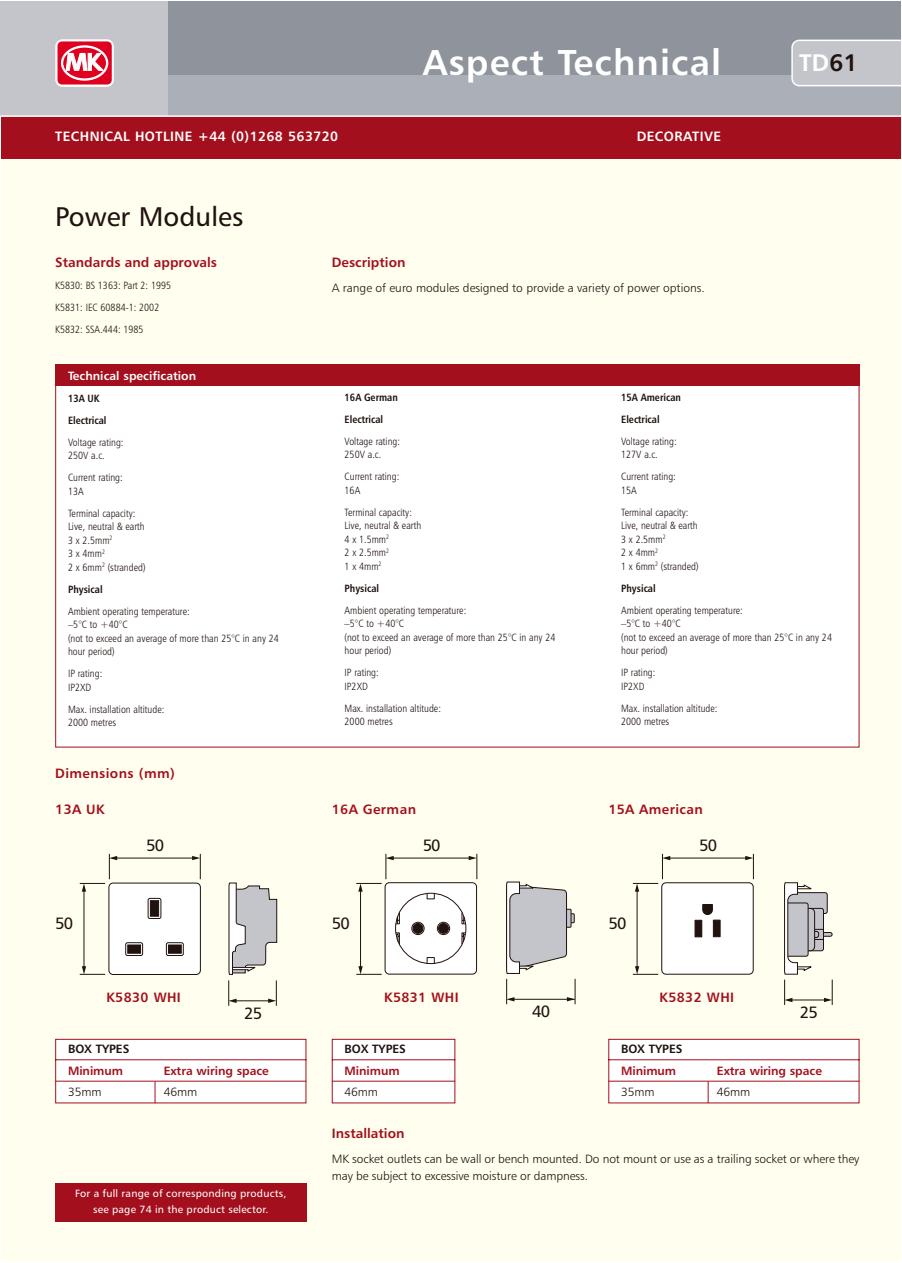
<style>
.page{position:relative;width:902px;height:1263px;background:#fff}
.page>*{position:absolute;margin:0;border:0;box-sizing:border-box;transform-origin:0 0}
.t1{font:36px "Humanist 777 BT Bold B";letter-spacing:.03em;color:#fff}
.t2{font:27px "Humanist 777 BT Roman B";color:#1f120f}
.t3{font:24px "Humanist 777 BT Bold B";color:#fff}
.t4{font:16.35px "Humanist 777 BT Roman B";letter-spacing:-.05em;color:#1f120f}
.t5{font:13.5px "Humanist 777 BT Bold B";letter-spacing:.03em;color:#a30f1c}
.t6{font:13.5px "Humanist 777 BT Bold B";color:#a30f1c}
.t7{font:13.5px "Humanist 777 BT Bold B";letter-spacing:.03em;color:#fff}
.t8{font:12px/16.5px "Humanist 777 BT Light B";letter-spacing:-.005em;color:#1f120f}
.t9{font:12px "Humanist 777 BT Bold B";letter-spacing:-.005em;color:#a30f1c}
.t10{font:12px "Humanist 777 BT Bold B";letter-spacing:-.005em;color:#1f120f}
.t11{font:12px "Humanist 777 BT Bold B";color:#fff}
.t12{font:10.5px/13.5px "Humanist 777 BT Light Condensed B";color:#1f120f}
.t13{font:10.5px/22px "Humanist 777 BT Bold Condensed B";color:#1f120f}
.t14{font:10.5px/16.5px "Humanist 777 BT Roman B";letter-spacing:.015em;color:#fff;text-align:center}
.s1{color:#1f120f}
</style>
<div class="page">
<div style="left:1px;top:1px;width:899px;height:1261px;background:#fffeef"></div>
<div style="left:1px;top:1px;width:899px;height:115px;background:#8f949c"></div>
<div style="left:1px;top:75px;width:899px;height:41px;background:#aaafb8"></div>
<div style="left:1px;top:116px;width:899px;height:43px;background:#a30f1c"></div>
<div style="left:1px;top:1px;width:167px;height:115px;background:#c3c5ca"></div>
<svg style="left:55px;top:39px;width:59px;height:48px"></svg>
<svg style="left:58px;top:42px;width:53px;height:42px"></svg>
<div style="left:61px;top:45px;width:47px;height:36px;border:2px solid #fff;border-radius:50%"></div>
<svg style="left:66px;top:53px;width:37px;height:17px"></svg>
<hr style="left:1px;top:115px;width:899px;height:2px;background:#fff">
<div style="left:791px;top:40px;width:109px;height:46px;background:#c3c5ca"></div>
<div style="left:56px;top:365px;width:803px;height:382px;background:#fff"></div>
<div style="left:55px;top:365px;width:804px;height:21px;background:#a30f1c"></div>
<div style="left:108px;top:883px;width:93px;height:92px;background:#fff;border:1px solid #1f120f;border-radius:4px"></div>
<div style="left:148px;top:898px;width:13px;height:21px;border:1px solid #1f120f;border-radius:2px"></div>
<div style="left:150px;top:900px;width:9px;height:16px;background:#1f120f;border:1px solid #1f120f"></div>
<div style="left:125px;top:942px;width:18px;height:14px;border:1px solid #1f120f;border-radius:2px"></div>
<div style="left:127px;top:945px;width:14px;height:8px;background:#1f120f;border:1px solid #1f120f"></div>
<div style="left:166px;top:942px;width:18px;height:14px;border:1px solid #1f120f;border-radius:2px"></div>
<div style="left:168px;top:945px;width:13px;height:8px;background:#1f120f"></div>
<hr style="left:116px;top:858px;width:79px;height:1px;background:#1f120f">
<svg style="left:192px;top:854px;width:9px;height:25px"></svg>
<hr style="left:84px;top:888px;width:1px;height:81px;background:#1f120f">
<svg style="left:80px;top:854px;width:37px;height:38px"></svg>
<svg style="left:80px;top:966px;width:25px;height:9px"></svg>
<svg style="left:228px;top:882px;width:49px;height:124px"></svg>
<svg style="left:356px;top:854px;width:121px;height:121px"></svg>
<svg style="left:506px;top:881px;width:69px;height:123px"></svg>
<div style="left:785px;top:892px;width:42px;height:22px;background:#c3c5ca;border:1px solid #1f120f;border-radius:2px"></div>
<svg style="left:812px;top:932px;width:20px;height:5px"></svg>
<svg style="left:798px;top:908px;width:25px;height:43px"></svg>
<svg style="left:814px;top:929px;width:9px;height:11px"></svg>
<svg style="left:810px;top:931px;width:8px;height:7px"></svg>
<div style="left:661px;top:882px;width:92px;height:92px;background:#fff;border:1px solid #1f120f;border-radius:4px"></div>
<div style="left:694px;top:920px;width:8px;height:17px;background:#1f120f;border:1px solid #1f120f"></div>
<div style="left:713px;top:920px;width:7px;height:17px;background:#1f120f"></div>
<svg style="left:702px;top:904px;width:10px;height:11px"></svg>
<hr style="left:668px;top:858px;width:80px;height:1px;background:#1f120f">
<svg style="left:745px;top:854px;width:9px;height:25px"></svg>
<hr style="left:636px;top:888px;width:1px;height:81px;background:#1f120f">
<svg style="left:632px;top:854px;width:38px;height:38px"></svg>
<svg style="left:632px;top:966px;width:26px;height:9px"></svg>
<hr style="left:790px;top:999px;width:37px;height:1px;background:#1f120f">
<svg style="left:823px;top:979px;width:9px;height:26px"></svg>
<svg style="left:784px;top:882px;width:30px;height:123px"></svg>
<svg style="left:55px;top:1038px;width:252px;height:66px"></svg>
<svg style="left:331px;top:1038px;width:125px;height:66px"></svg>
<hr style="left:332px;top:1081px;width:123px;height:1px;background:#a30f1c">
<svg style="left:608px;top:1038px;width:252px;height:66px"></svg>
<div style="left:55px;top:1183px;width:251px;height:39px;background:#a30f1c"></div>
<h1 class="t1" style="left:423px;top:48px;width:300px">Aspect Technical</h1>
<h3 class="t3" style="left:799px;top:53px;width:60px">TD<span class="s1">61</span></h3>
<p class="t7" style="left:55px;top:131px;width:284px">TECHNICAL HOTLINE +44 (0)1268 563720</p>
<p class="t7" style="left:636px;top:131px;width:86px">DECORATIVE</p>
<h2 class="t2" style="left:55px;top:205px;width:189px">Power Modules</h2>
<p class="t6" style="left:55px;top:256px;width:163px">Standards and approvals</p>
<p class="t12" style="left:55px;top:275px;width:117px;line-height:22px">K5830: BS 1363: Part 2: 1995<br>K5831: IEC 60884-1: 2002<br>K5832: SSA.444: 1985</p>
<p class="t11" style="left:68px;top:371px;width:130px">Technical specification</p>
<p class="t13" style="left:68px;top:388px;width:40px">13A UK<br>Electrical</p>
<p class="t12" style="left:68px;top:436px;width:57px">Voltage rating:<br>250V a.c.</p>
<p class="t12" style="left:68px;top:472px;width:56px">Current rating:<br>13A</p>
<p class="t12" style="left:68px;top:507px;width:79px">Terminal capacity:<br>Live, neutral &amp; earth<br>3 x 2.5mm<sup>2<br></sup>3 x 4mm<sup>2<br></sup>2 x 6mm<sup>2</sup> (stranded)</p>
<p class="t13" style="left:68px;top:579px;width:36px">Physical</p>
<p class="t12" style="left:68px;top:605px;width:212px">Ambient operating temperature:<br>–5°C to +40°C<br>(not to exceed an average of more than 25°C in any 24 hour period)</p>
<p class="t12" style="left:68px;top:668px;width:36px">IP rating:<br>IP2XD</p>
<p class="t12" style="left:68px;top:703px;width:98px">Max. installation altitude:<br>2000 metres</p>
<p class="t5" style="left:55px;top:768px;width:121px">Dimensions (mm)</p>
<p class="t6" style="left:332px;top:256px;width:75px">Description</p>
<p class="t8" style="left:332px;top:280px;width:374px">A range of euro modules designed to provide a variety of power options.</p>
<p class="t13" style="left:344px;top:387px;width:55px">16A German<br>Electrical</p>
<p class="t12" style="left:344px;top:435px;width:57px">Voltage rating:<br>250V a.c.</p>
<p class="t12" style="left:344px;top:471px;width:56px">Current rating:<br>16A</p>
<p class="t12" style="left:344px;top:506px;width:78px">Terminal capacity:<br>Live, neutral &amp; earth<br>4 x 1.5mm<sup>2<br></sup>2 x 2.5mm<sup>2<br></sup>1 x 4mm<sup>2</sup></p>
<p class="t13" style="left:344px;top:578px;width:36px">Physical</p>
<p class="t12" style="left:344px;top:604px;width:212px">Ambient operating temperature:<br>–5°C to +40°C<br>(not to exceed an average of more than 25°C in any 24 hour period)</p>
<p class="t12" style="left:344px;top:667px;width:36px">IP rating:<br>IP2XD</p>
<p class="t12" style="left:344px;top:702px;width:98px">Max. installation altitude:<br>2000 metres</p>
<p class="t13" style="left:621px;top:387px;width:61px">15A American<br>Electrical</p>
<p class="t12" style="left:621px;top:435px;width:57px">Voltage rating:<br>127V a.c.</p>
<p class="t12" style="left:621px;top:471px;width:56px">Current rating:<br>15A</p>
<p class="t12" style="left:621px;top:506px;width:79px">Terminal capacity:<br>Live, neutral &amp; earth<br>3 x 2.5mm<sup>2<br></sup>2 x 4mm<sup>2<br></sup>1 x 6mm<sup>2</sup> (stranded)</p>
<p class="t13" style="left:621px;top:578px;width:36px">Physical</p>
<p class="t12" style="left:621px;top:604px;width:212px">Ambient operating temperature:<br>–5°C to +40°C<br>(not to exceed an average of more than 25°C in any 24 hour period)</p>
<p class="t12" style="left:621px;top:667px;width:36px">IP rating:<br>IP2XD</p>
<p class="t12" style="left:621px;top:702px;width:98px">Max. installation altitude:<br>2000 metres</p>
<p class="t5" style="left:55px;top:804px;width:51px">13A UK</p>
<p class="t5" style="left:332px;top:804px;width:86px">16A German</p>
<p class="t5" style="left:608px;top:804px;width:96px">15A American</p>
<h3 class="t4" style="left:146px;top:838px;width:20px">50</h3>
<h3 class="t4" style="left:699px;top:838px;width:20px">50</h3>
<h3 class="t4" style="left:422px;top:838px;width:20px">50</h3>
<h3 class="t4" style="left:55px;top:917px;width:20px">50</h3>
<h3 class="t4" style="left:332px;top:917px;width:20px">50</h3>
<h3 class="t4" style="left:608px;top:917px;width:20px">50</h3>
<p class="t5" style="left:106px;top:992px;width:76px">K5830 WHI</p>
<p class="t5" style="left:384px;top:992px;width:76px">K5831 WHI</p>
<p class="t5" style="left:659px;top:992px;width:76px">K5832 WHI</p>
<h3 class="t4" style="left:244px;top:1006px;width:20px">25</h3>
<h3 class="t4" style="left:532px;top:1005px;width:20px">40</h3>
<h3 class="t4" style="left:799px;top:1005px;width:20px">25</h3>
<p class="t10" style="left:68px;top:1044px;width:63px">BOX TYPES</p>
<p class="t9" style="left:68px;top:1065px;width:56px">Minimum</p>
<p class="t9" style="left:164px;top:1065px;width:107px">Extra wiring space</p>
<p class="t8" style="left:68px;top:1084px;width:35px">35mm</p>
<p class="t8" style="left:164px;top:1084px;width:35px">46mm</p>
<p class="t14" style="left:75px;top:1186px;width:213px">For a full range of corresponding products, see page 74 in the product selector.</p>
<p class="t10" style="left:344px;top:1044px;width:63px">BOX TYPES</p>
<p class="t9" style="left:344px;top:1065px;width:56px">Minimum</p>
<p class="t8" style="left:344px;top:1084px;width:35px">46mm</p>
<p class="t10" style="left:621px;top:1044px;width:63px">BOX TYPES</p>
<p class="t9" style="left:621px;top:1065px;width:56px">Minimum</p>
<p class="t9" style="left:716px;top:1065px;width:107px">Extra wiring space</p>
<p class="t8" style="left:621px;top:1084px;width:35px">35mm</p>
<p class="t8" style="left:716px;top:1084px;width:35px">46mm</p>
<p class="t6" style="left:332px;top:1128px;width:74px">Installation</p>
<p class="t8" style="left:332px;top:1152px;width:529px">MK socket outlets can be wall or bench mounted. Do not mount or use as a trailing socket or where they may be subject to excessive moisture or dampness.</p>
</div>
